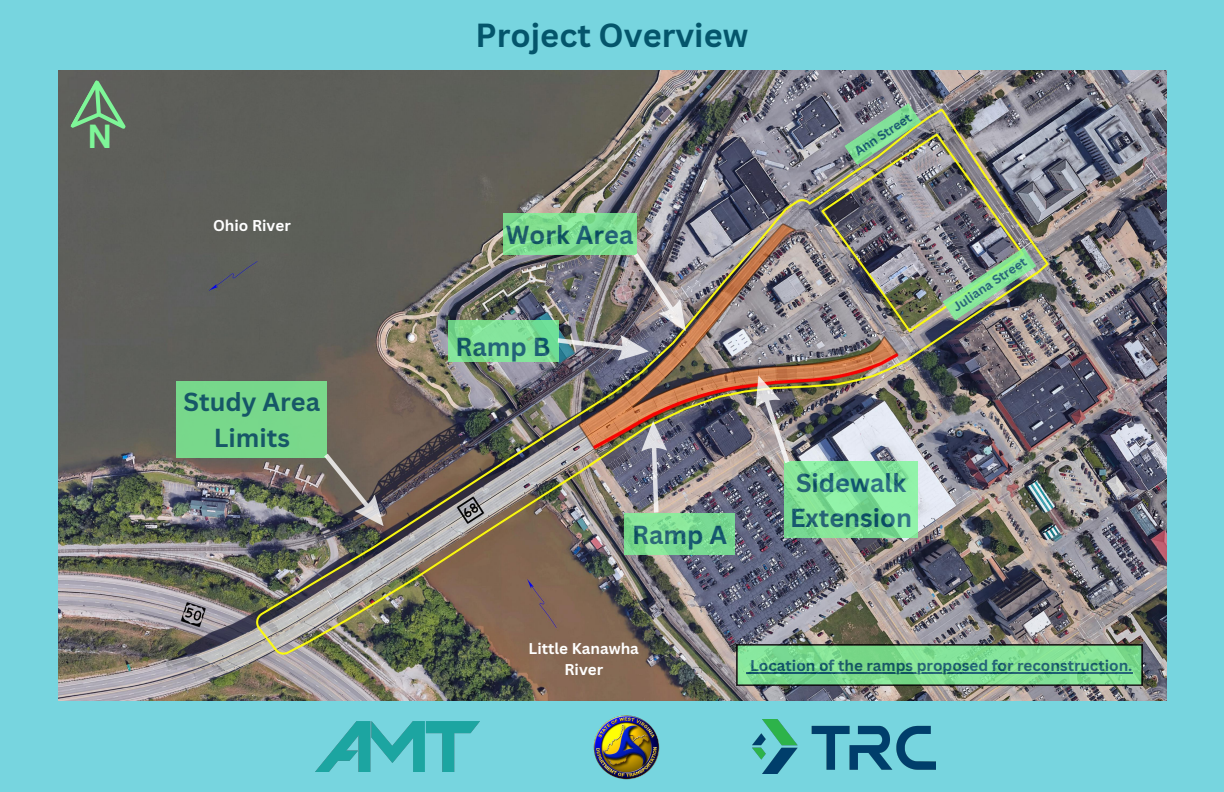
<style>
.page{position:relative;width:1224px;height:792px;background:#77d5df}
.page>*{position:absolute;margin:0;border:0;box-sizing:border-box;transform-origin:0 0}
.t1{font:700 32.5px "Canva Sans";color:#04556b}
.t2{font:700 32.5px "Canva Sans";color:#7ef698}
.t3{font:700 25.35px/35.2px "Canva Sans";color:#04556b}
.t4{font:700 15.2px "Canva Sans";color:#04556b}
.t5{font:700 15.2px/21px "Canva Sans";color:#fff;text-align:center}
.t6{font:700 12.5px "Canva Sans";color:#04556b}
</style>
<div class="page">
<img style="left:58px;top:70px;width:1109px;height:631px">
<svg style="left:448px;top:321px;width:108px;height:41px;background:#7ddf95"></svg>
<svg style="left:625px;top:513px;width:110px;height:41px;background:#7ddd93"></svg>
<img style="left:942px;top:247px;width:95px;height:74px">
<svg style="left:784px;top:462px;width:134px;height:76px;background:#82e39a"></svg>
<div style="left:177px;top:381px;width:150px;height:76px;background:#78d88b"></div>
<svg style="left:737px;top:685px;width:405px;height:1px"></svg>
<svg style="left:737px;top:645px;width:405px;height:40px;background:#79d38d"></svg>
<hr style="left:750px;top:672px;width:383px;height:1px;background:#04556b">
<img style="left:316px;top:721px;width:164px;height:50px">
<img style="left:593px;top:715px;width:67px;height:65px">
<img style="left:752px;top:719px;width:184px;height:54px">
<img style="left:844px;top:103px;width:77px;height:62px">
<svg style="left:70px;top:79px;width:69px;height:71px;background:#627463"></svg>
<svg style="left:640px;top:420px;width:29px;height:93px;background:#8a8892"></svg>
<img style="left:746px;top:371px;width:54px;height:96px">
<img style="left:316px;top:447px;width:78px;height:87px">
<svg style="left:503px;top:214px;width:133px;height:41px;background:#7edd91"></svg>
<img style="left:556px;top:247px;width:141px;height:117px">
<p class="t2" style="left:87px;top:114px;width:27px">N</p>
<p class="t5" style="left:213px;top:215px;width:79px">Ohio River</p>
<p class="t3" style="left:184px;top:384px;width:138px;text-align:center">Study Area<br>Limits</p>
<p class="t1" style="left:476px;top:12px;width:274px">Project Overview</p>
<p class="t3" style="left:506px;top:217px;width:129px">Work Area</p>
<p class="t3" style="left:456px;top:328px;width:96px">Ramp B</p>
<p class="t3" style="left:632px;top:516px;width:96px">Ramp A</p>
<p class="t6" style="left:851px;top:145px;width:67px;rotate:-34deg">Ann Street</p>
<p class="t6" style="left:949px;top:301px;width:87px;rotate:-34deg">Juliana Street</p>
<p class="t3" style="left:790px;top:464px;width:123px">Sidewalk<br>Extension</p>
<p class="t5" style="left:529px;top:638px;width:112px">Little Kanawha<br>River</p>
<p class="t4" style="left:750px;top:655px;width:384px">Location of the ramps proposed for reconstruction.</p>
</div>
